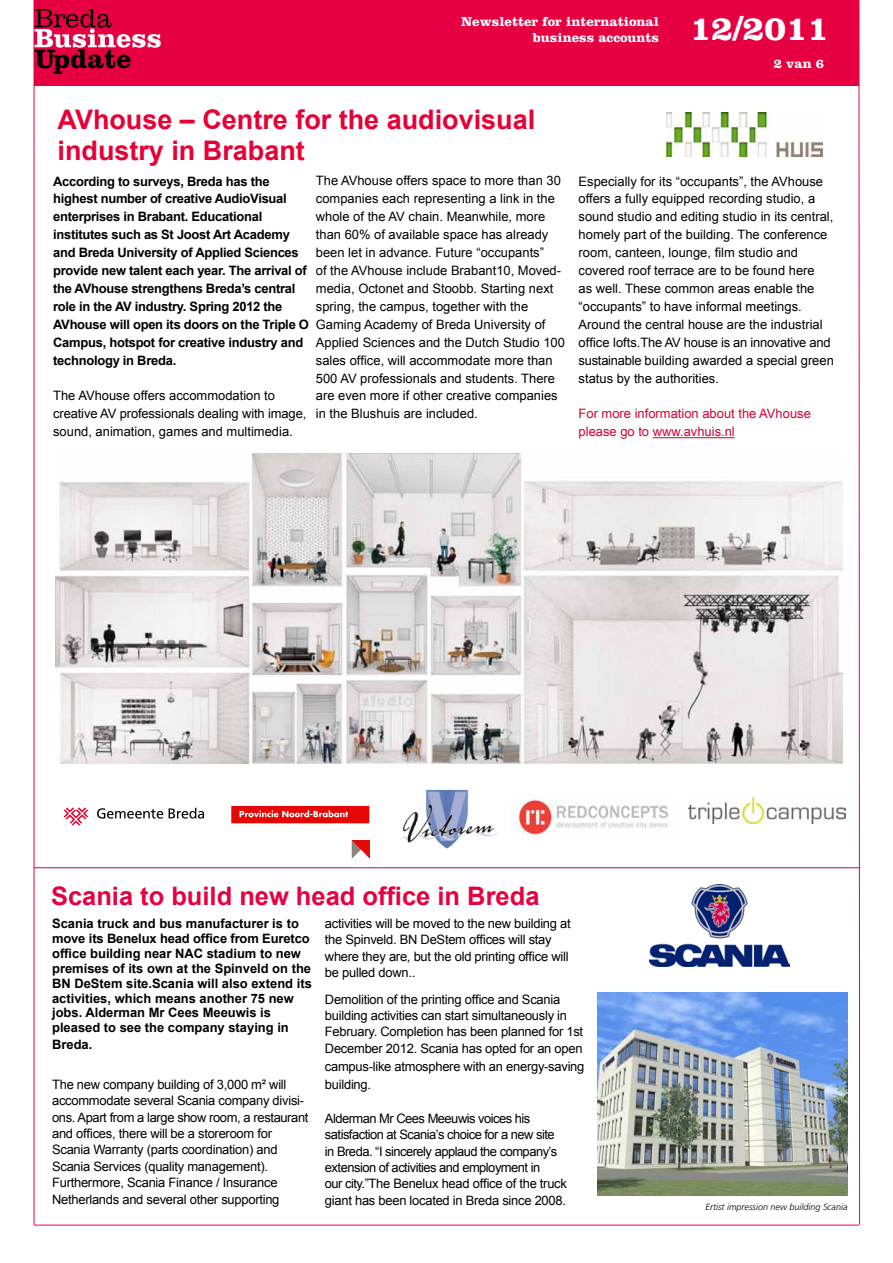
<style>
.page{position:relative;width:893px;height:1263px;background:#fff}
.page>*{position:absolute;margin:0;border:0;box-sizing:border-box;transform-origin:0 0}
.t1{font:700 35.25px "Clarendon LT Std";color:#fff}
.t2{font:700 27px/32px "Arial";color:#e60036}
.t3{font:700 25.5px "Arial";color:#e60042}
.t4{font:700 13.5px/16.5px "Clarendon LT Std";color:#fff;text-align:right}
.t5{font:12.9px/17.9px "Arial";letter-spacing:-.01em;color:#000}
.t6{font:700 12.9px/17.9px "Arial";letter-spacing:-.02em;color:#000}
.t7{font:700 12.9px/14.9px "Arial";color:#000}
.t8{font:12.9px/16.4px "Arial";letter-spacing:-.04em;color:#000}
.t9{font:12.9px/17.9px "Arial";color:#d70032}
.t10{font:italic 300 9px "Frutiger LT Std";color:#000}
</style>
<div class="page">
<svg style="left:858px;top:0;width:2px;height:1225px;background:#f27fa0"></svg>
<hr style="left:34px;top:0;width:1px;height:1225px;background:#e60042">
<hr style="left:34px;top:1225px;width:825px;height:1px;background:#e60042">
<hr style="left:653px;top:437px;width:82px;height:1px;background:#d70032">
<div style="left:34px;top:0;width:638px;height:85px;background:#e60042"></div>
<div style="left:592px;top:0;width:267px;height:85px;background:#e60042"></div>
<svg style="left:35px;top:9px;width:126px;height:65px"></svg>
<img style="left:56px;top:454px;width:786px;height:310px">
<img style="left:666px;top:112px;width:157px;height:44px">
<hr style="left:34px;top:867px;width:825px;height:1px;background:#d70032">
<img style="left:597px;top:992px;width:250px;height:203px">
<img style="left:649px;top:884px;width:141px;height:82px">
<img style="left:510px;top:798px;width:159px;height:38px">
<img style="left:401px;top:789px;width:98px;height:60px">
<img style="left:689px;top:797px;width:156px;height:27px">
<svg style="left:64px;top:807px;width:24px;height:19px"></svg>
<svg style="left:97px;top:808px;width:66px;height:11px"></svg>
<svg style="left:169px;top:808px;width:35px;height:11px"></svg>
<svg style="left:352px;top:840px;width:18px;height:19px"></svg>
<svg style="left:231px;top:806px;width:138px;height:17px;background:#e92825"></svg>
<p class="t4" style="left:461px;top:13px;width:200px">Newsletter for international business accounts</p>
<h1 class="t1" style="left:690px;top:7px;width:141px">12/2011</h1>
<p class="t4" style="left:774px;top:55px;width:52px">2 van 6</p>
<h2 class="t2" style="left:58px;top:104px;width:479px">AVhouse – Centre for the audiovisual industry in Brabant</h2>
<p class="t6" style="left:53px;top:172px;width:257px">According to surveys, Breda has the highest number of creative AudioVisual enterprises in Brabant. Educational institutes such as St Joost Art Academy and Breda University of Applied Sciences provide new talent each year. The arrival of the AVhouse strengthens Breda’s central role in the AV industry. Spring 2012 the AVhouse will open its doors on the Triple O Campus, hotspot for creative industry and technology in Breda.</p>
<p class="t5" style="left:53px;top:387px;width:255px">The AVhouse offers accommodation to creative AV professionals dealing with image, sound, animation, games and multimedia.</p>
<p class="t5" style="left:316px;top:172px;width:251px">The AVhouse offers space to more than 30 companies each representing a link in the whole of the AV chain. Meanwhile, more than 60% of available space has already been let in advance. Future “occupants”<br>of the AVhouse include Brabant10, Moved&shy;media, Octonet and Stoobb. Starting next spring, the campus, together with the Gaming Academy of Breda University of Applied Sciences and the Dutch Studio 100 sales office, will accommodate more than 500 AV professionals and students. There are even more if other creative companies in the Blushuis are included.</p>
<p class="t5" style="left:579px;top:172px;width:257px">Especially for its “occupants”, the AVhouse offers a fully equipped recording studio, a sound studio and editing studio in its central, homely part of the building. The conference room, canteen, lounge, film studio and covered roof terrace are to be found here<br>as well. These common areas enable the “occupants” to have informal meetings.<br>Around the central house are the industrial office lofts.The AV house is an innovative and sustainable building awarded a special green status by the authorities.</p>
<p class="t9" style="left:579px;top:405px;width:234px">For more information about the AVhouse please go to www.avhuis.nl</p>
<h3 class="t3" style="left:51px;top:879px;width:490px">Scania to build new head office in Breda</h3>
<p class="t7" style="left:52px;top:916px;width:261px">Scania truck and bus manufacturer is to move its Benelux head office from Euretco office building near NAC stadium to new premises of its own at the Spinveld on the BN DeStem site.Scania will also extend its activities, which means another 75 new jobs. Alderman Mr Cees Meeuwis is pleased to see the company staying in</p>
<p class="t6" style="left:52px;top:1036px;width:42px">Breda.</p>
<p class="t5" style="left:52px;top:1076px;width:258px;line-height:16.4px">The new company building of 3,000 m² will accommodate several Scania company divisi&shy;ons. Apart from a large show room, a restaurant and offices, there will be a storeroom for Scania Warranty (parts coordination) and Scania Services (quality management).<br>Furthermore, Scania Finance / Insurance Netherlands and several other supporting</p>
<p class="t5" style="left:325px;top:915px;width:247px;line-height:16.4px">activities will be moved to the new building at the Spinveld. BN DeStem offices will stay where they are, but the old printing office will be pulled down..</p>
<p class="t5" style="left:325px;top:991px;width:260px;line-height:16.4px">Demolition of the printing office and Scania building activities can start simultaneously in February. Completion has been planned for 1st December 2012. Scania has opted for an open</p>
<p class="t5" style="left:325px;top:1057px;width:261px">campus-like atmosphere with an energy-saving building.</p>
<p class="t8" style="left:325px;top:1110px;width:244px">Alderman Mr Cees Meeuwis voices his satisfaction at Scania’s choice for a new site in Breda. “I sincerely applaud the company’s extension of activities and employment in<br>our city.”The Benelux head office of the truck giant has been located in Breda since 2008.</p>
<p class="t10" style="left:706px;top:1202px;width:144px">Ertist impression new building Scania</p>
</div>
